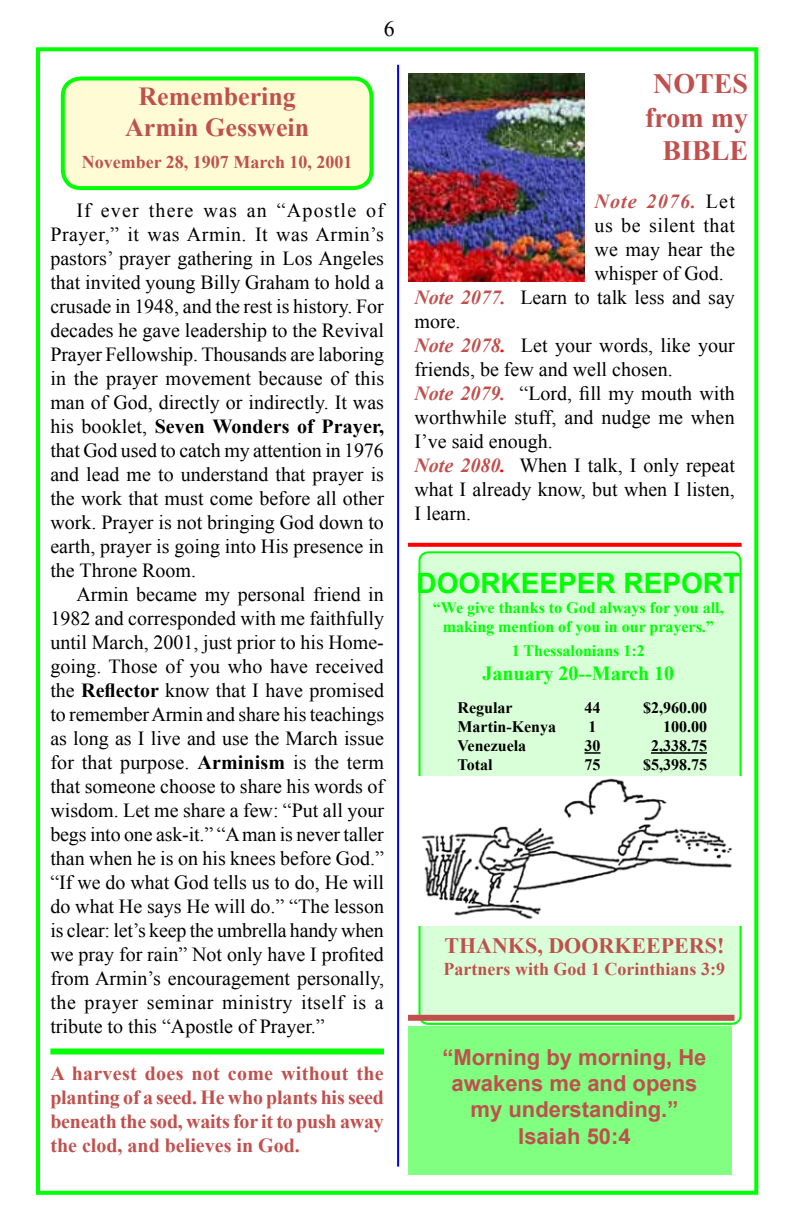
<style>
.page{position:relative;width:792px;height:1224px;background:#fff}
.page>*{position:absolute;margin:0;border:0;box-sizing:border-box;transform-origin:0 0}
.t1{font:700 28px "Arial";color:#0f0}
.t2{font:700 28px/33.6px "Times New Roman";color:#c0504d;text-align:right}
.t3{font:700 26px/31.2px "Times New Roman";color:#c0504d;text-align:center}
.t4{font:700 22px/26.4px "Arial";color:#c0504d;text-align:center}
.t5{font:700 22px "Times New Roman";color:#c0504d}
.t6{font:22px "Times New Roman";color:#000}
.t7{font:20px/24px "Times New Roman";color:#000;text-align:justify}
.t8{font:700 20px/24px "Times New Roman";letter-spacing:-.01em;color:#c0504d;text-align:justify}
.t9{font:700 20px "Times New Roman";color:#0f0}
.t10{font:20px "Times New Roman";letter-spacing:.025em;color:#000}
.t11{font:italic 700 20px "Times New Roman";letter-spacing:.055em;color:#c0504d}
.t12{font:700 18px "Times New Roman";color:#c0504d}
.t13{font:700 16px/19.2px "Times New Roman";color:#0f0;text-align:center}
.t14{font:700 16px "Times New Roman";color:#000}
.s1{font-weight:700}
.s2{font-weight:400;font-style:normal;color:#000}
.s3{font-weight:700;font-style:italic;color:#c0504d}
.s4{font-weight:700;font-style:italic;color:#f00}
</style>
<div class="page">
<div style="left:36px;top:47px;width:722px;height:1148px;border:4px solid #0f0"></div>
<div style="left:63px;top:78px;width:309px;height:110px;background:#fffcd5;border-radius:18px"></div>
<div style="left:61px;top:76px;width:313px;height:114px;border:4px solid #0f0;border-radius:18px"></div>
<div style="left:408px;top:1026px;width:323px;height:149px;background:#80ff80"></div>
<div style="left:420px;top:552px;width:321px;height:472px;background:#d9ffd9;border-radius:9px"></div>
<div style="left:418px;top:551px;width:324px;height:474px;border:2px solid #0f0;border-radius:9px"></div>
<svg style="left:408px;top:543px;width:334px;height:4px"></svg>
<hr style="left:397px;top:65px;width:2px;height:1102px;background:#00f">
<div style="left:408px;top:1015px;width:326px;height:6px;background:#c0504d"></div>
<div style="left:50px;top:1048px;width:334px;height:6px;background:#0f0"></div>
<img style="left:418px;top:777px;width:323px;height:149px">
<svg style="left:584px;top:752px;width:16px;height:2px"></svg>
<hr style="left:651px;top:752px;width:56px;height:2px;background:#000">
<img style="left:408px;top:74px;width:176px;height:208px">
<h2 class="t3" style="left:125px;top:80px;width:186px">Remembering<br>Armin Gesswein</h2>
<p class="t12" style="left:82px;top:149px;width:272px">November 28, 1907 March 10, 2001</p>
<p class="t6" style="left:384px;top:14px;width:12px">6</p>
<p class="t7" style="left:50px;top:198px;width:335px;text-indent:26px">If ever there was an “Apostle of Prayer,” it was Armin. It was Armin’s pastors’ prayer gathering in Los Angeles that invited young Billy Graham to hold a crusade in 1948, and the rest is history. For decades he gave leadership to the Revival Prayer Fellowship. Thousands are laboring in the prayer movement because of this man of God, directly or indirectly. It was his booklet, <span class="s1">Seven Wonders of Prayer, </span>that God used to catch my attention in 1976 and lead me to understand that prayer is the work that must come before all other work. Prayer is not bringing God down to earth, prayer is going into His presence in the Throne Room.</p>
<p class="t7" style="left:50px;top:582px;width:335px;text-indent:26px">Armin became my personal friend in 1982 and corresponded with me faithfully until March, 2001, just prior to his Home&shy;going. Those of you who have received the <span class="s1">Reflector</span> know that I have promised to remember Armin and share his teachings as long as I live and use the March issue for that purpose. <span class="s1">Arminism</span> is the term that someone choose to share his words of wisdom. Let me share a few: “Put all your begs into one ask-it.” “A man is never taller than when he is on his knees before God.” “If we do what God tells us to do, He will do what He says He will do.” “The lesson is clear: let’s keep the umbrella handy when we pray for rain” Not only have I profited from Armin’s encouragement personally, the prayer seminar ministry itself is a tribute to this “Apostle of Prayer.”</p>
<p class="t8" style="left:50px;top:1061px;width:335px">A harvest does not come without the planting of a seed. He who plants his seed beneath the sod, waits for it to push away the clod, and believes in God.</p>
<h1 class="t2" style="left:645px;top:66px;width:104px">NOTES from my<br>BIBLE</h1>
<p class="t11" style="left:594px;top:188px;width:142px">Note 2076. <span class="s2">Let</span></p>
<p class="t10" style="left:594px;top:212px;width:142px">us be silent that</p>
<p class="t7" style="left:594px;top:237px;width:142px">we may hear the</p>
<p class="t7" style="left:594px;top:261px;width:131px">whisper of God.</p>
<p class="t7" style="left:414px;top:285px;width:322px"><span class="s3">Note 2077.</span> Learn to talk less and say</p>
<p class="t7" style="left:414px;top:309px;width:48px">more.</p>
<p class="t7" style="left:414px;top:333px;width:322px"><span class="s3">Note 2078</span><span class="s4">.</span> Let your words, like your</p>
<p class="t7" style="left:414px;top:357px;width:260px">friends, be few and well chosen.</p>
<p class="t7" style="left:414px;top:381px;width:322px"><span class="s3">Note 2079.</span> “Lord, fill my mouth with</p>
<p class="t7" style="left:414px;top:405px;width:322px">worthwhile stuff, and nudge me when</p>
<p class="t7" style="left:414px;top:429px;width:140px">I’ve said enough.</p>
<p class="t7" style="left:414px;top:453px;width:322px"><span class="s3">Note 2080</span><span class="s4">.</span> When I talk, I only repeat</p>
<p class="t7" style="left:414px;top:477px;width:322px">what I already know, but when I listen,</p>
<p class="t7" style="left:414px;top:501px;width:58px">I learn.</p>
<h1 class="t1" style="left:417px;top:565px;width:325px">DOORKEEPER REPORT</h1>
<p class="t13" style="left:433px;top:597px;width:292px">“We give thanks to God always for you all, making mention of you in our prayers.”</p>
<p class="t13" style="left:512px;top:640px;width:135px">1 Thessalonians 1:2</p>
<p class="t9" style="left:482px;top:659px;width:193px">January 20--March 10</p>
<p class="t14" style="left:458px;top:696px;width:57px">Regular</p>
<p class="t14" style="left:585px;top:696px;width:17px">44</p>
<p class="t14" style="left:643px;top:696px;width:65px">$2,960.00</p>
<p class="t14" style="left:458px;top:716px;width:100px">Martin-Kenya</p>
<p class="t14" style="left:589px;top:716px;width:9px">1</p>
<p class="t14" style="left:663px;top:716px;width:45px">100.00</p>
<p class="t14" style="left:458px;top:735px;width:70px">Venezuela</p>
<p class="t14" style="left:585px;top:735px;width:17px">30</p>
<p class="t14" style="left:651px;top:735px;width:57px">2,338.75</p>
<p class="t14" style="left:458px;top:754px;width:36px">Total</p>
<p class="t14" style="left:585px;top:754px;width:17px">75</p>
<p class="t14" style="left:643px;top:754px;width:65px">$5,398.75</p>
<p class="t5" style="left:444px;top:931px;width:281px">THANKS, DOORKEEPERS!</p>
<p class="t12" style="left:444px;top:956px;width:283px">Partners with God 1 Corinthians 3:9</p>
<p class="t4" style="left:443px;top:1044px;width:266px">“Morning by morning, He awakens me and opens my understanding.”<br>Isaiah 50:4</p>
</div>
